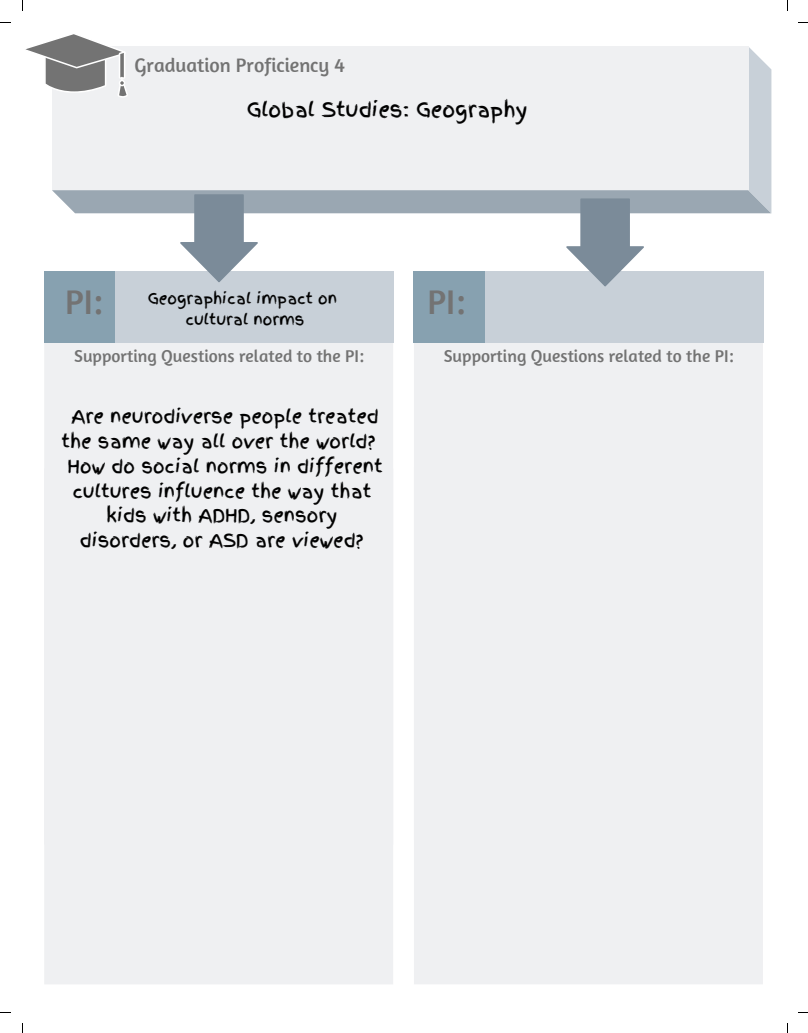
<style>
.page{position:relative;width:808px;height:1033px;background:#fff}
.page>*{position:absolute;margin:0;border:0;box-sizing:border-box;transform-origin:0 0}
.t1{font:35px "Amaranth";color:#737373}
.t2{font:20px "Finger Paint";color:#000}
.t3{font:20px "Amaranth";color:#737373}
.t4{font:18.12px/24.9px "Finger Paint";color:#000;text-align:center}
.t5{font:17.5px "Amaranth";color:#737373}
.t6{font:15px/20.6px "Finger Paint";color:#000;text-align:center}
</style>
<div class="page">
<div style="left:44px;top:342px;width:349px;height:126px;background:#eff0f2"></div>
<div style="left:414px;top:342px;width:348px;height:125px;background:#eff0f2"></div>
<div style="left:44px;top:271px;width:71px;height:71px;background:#87a1b0"></div>
<div style="left:115px;top:271px;width:279px;height:71px;background:#c8d0d8"></div>
<div style="left:413px;top:271px;width:72px;height:71px;background:#87a1b0"></div>
<div style="left:485px;top:271px;width:278px;height:71px;background:#c8d0d8"></div>
<svg style="left:25px;top:34px;width:746px;height:252px"></svg>
<div style="left:44px;top:468px;width:349px;height:516px;background:#eff0f2"></div>
<div style="left:414px;top:467px;width:348px;height:517px;background:#eff0f2"></div>
<p class="t3" style="left:134px;top:52px;width:212px">Graduation Proficiency 4</p>
<p class="t2" style="left:247px;top:95px;width:282px">Global Studies: Geography</p>
<h1 class="t1" style="left:65px;top:280px;width:39px">PI:</h1>
<h1 class="t1" style="left:427px;top:280px;width:39px">PI:</h1>
<p class="t5" style="left:74px;top:344px;width:291px">Supporting Questions related to the PI:</p>
<p class="t5" style="left:443px;top:344px;width:291px">Supporting Questions related to the PI:</p>
<p class="t6" style="left:148px;top:288px;width:191px">Geographical impact on cultural norms</p>
<p class="t4" style="left:62px;top:404px;width:322px">Are neurodiverse people treated the same way all over the world?<br>How do social norms in different cultures influence the way that kids with ADHD, sensory disorders, or ASD are viewed?</p>
</div>
